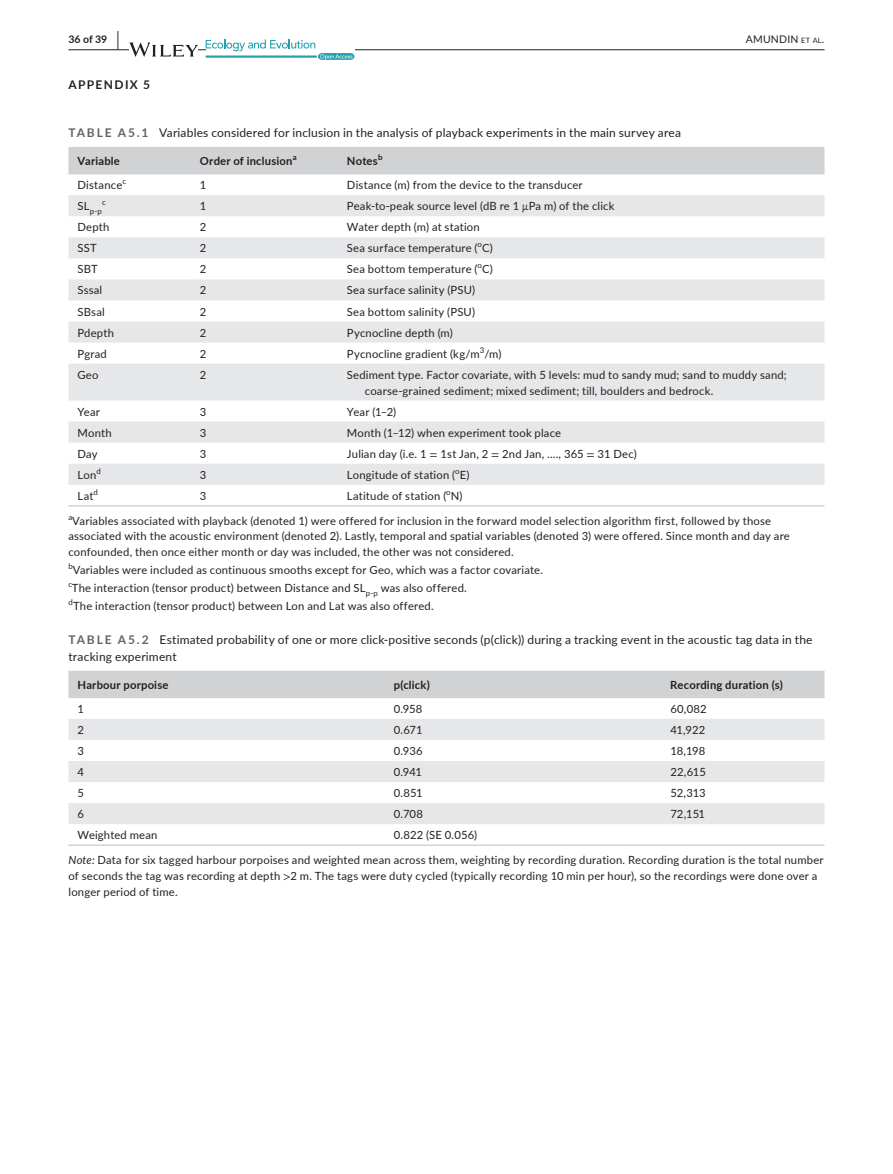
<style>
.page{position:relative;width:893px;height:1174px;background:#fff}
.page>*{position:absolute;margin:0;border:0;box-sizing:border-box;transform-origin:0 0}
.t1{font:12px/16.5px "Lato";letter-spacing:.015em;color:#231f20}
.t2{font:700 12px "Lato";letter-spacing:.115em;color:#231f20}
.t3{font:11.25px/15.8px "Lato";letter-spacing:.015em;color:#231f20}
.t4{font:700 11.25px "Lato";letter-spacing:.02em;color:#231f20}
.t5{font:10.5px "Lato";letter-spacing:.02em;color:#231f20}
.t6{font:700 10.5px "Lato";color:#231f20}
.t7{font:7.8px "Lato";color:#231f20}
.t8{font:700 7.8px "Lato";color:#231f20}
.s1{font-size:19.5px}
.s2{font-size:7.35px}
.s3{font-weight:700;color:#636366}
.s4{font-family:"STIX Two Text"}
.s5{font-style:italic}
</style>
<div class="page">
<hr style="left:68px;top:49px;width:756px;height:1px;background:#231f20">
<svg style="left:129px;top:42px;width:69px;height:15px"></svg>
<svg style="left:206px;top:39px;width:148px;height:21px"></svg>
<div style="left:68px;top:147px;width:756px;height:27px;background:#d1d2d4"></div>
<svg style="left:68px;top:195px;width:756px;height:290px;fill:#eaebec"></svg>
<hr style="left:68px;top:505px;width:123px;height:1px;background:#d1d2d4">
<hr style="left:191px;top:505px;width:147px;height:1px;background:#d1d2d4">
<hr style="left:338px;top:505px;width:486px;height:1px;background:#d1d2d4">
<div style="left:68px;top:670px;width:756px;height:28px;background:#d1d2d4"></div>
<svg style="left:68px;top:719px;width:756px;height:105px;fill:#e6e7e9"></svg>
<hr style="left:68px;top:844px;width:317px;height:2px;background:#d1d2d4">
<hr style="left:385px;top:844px;width:276px;height:2px;background:#d1d2d4">
<hr style="left:661px;top:844px;width:163px;height:2px;background:#d1d2d4">
<p class="t6" style="left:68px;top:31px;width:52px">36 of 39 <span class="s1">|</span></p>
<p class="t5" style="left:746px;top:31px;width:80px">AMUNDIN <span class="s2">et al</span>.</p>
<p class="t2" style="left:68px;top:75px;width:83px">APPENDIX 5</p>
<p class="t1" style="left:68px;top:124px;width:614px"><span class="s3">TABLE A5.1</span> Variables considered for inclusion in the analysis of playback experiments in the main survey area</p>
<p class="t4" style="left:77px;top:153px;width:44px">Variable</p>
<p class="t4" style="left:200px;top:153px;width:94px">Order of inclusion</p>
<p class="t8" style="left:293px;top:152px;width:5px">a</p>
<p class="t4" style="left:347px;top:153px;width:32px">Notes</p>
<p class="t8" style="left:378px;top:152px;width:6px">b</p>
<p class="t3" style="left:77px;top:177px;width:46px">Distance</p>
<p class="t7" style="left:123px;top:176px;width:5px">c</p>
<p class="t3" style="left:200px;top:177px;width:8px">1</p>
<p class="t3" style="left:347px;top:177px;width:237px">Distance (m) from the device to the transducer</p>
<p class="t7" style="left:77px;top:205px;width:26px"><sup>SL</sup>p-p</p>
<p class="t7" style="left:102px;top:197px;width:5px">c</p>
<p class="t3" style="left:200px;top:198px;width:8px">1</p>
<p class="t3" style="left:347px;top:198px;width:269px">Peak-to-peak source level (dB re 1 <span class="s4">µ</span>Pa m) of the click</p>
<p class="t3" style="left:77px;top:219px;width:33px">Depth</p>
<p class="t3" style="left:200px;top:219px;width:8px">2</p>
<p class="t3" style="left:347px;top:219px;width:134px">Water depth (m) at station</p>
<p class="t3" style="left:77px;top:240px;width:21px">SST</p>
<p class="t3" style="left:200px;top:240px;width:8px">2</p>
<p class="t3" style="left:347px;top:240px;width:147px">Sea surface temperature ( C)</p>
<p class="t7" style="left:477px;top:239px;width:6px">o</p>
<p class="t7" style="left:477px;top:260px;width:6px">o</p>
<p class="t3" style="left:77px;top:261px;width:22px">SBT</p>
<p class="t3" style="left:200px;top:261px;width:8px">2</p>
<p class="t3" style="left:347px;top:261px;width:147px">Sea bottom temperature ( C)</p>
<p class="t3" style="left:77px;top:282px;width:26px">Sssal</p>
<p class="t3" style="left:200px;top:282px;width:8px">2</p>
<p class="t3" style="left:347px;top:282px;width:130px">Sea surface salinity (PSU)</p>
<p class="t3" style="left:77px;top:303px;width:29px">SBsal</p>
<p class="t3" style="left:200px;top:303px;width:8px">2</p>
<p class="t3" style="left:347px;top:303px;width:130px">Sea bottom salinity (PSU)</p>
<p class="t3" style="left:77px;top:324px;width:38px">Pdepth</p>
<p class="t3" style="left:200px;top:324px;width:8px">2</p>
<p class="t3" style="left:347px;top:324px;width:107px">Pycnocline depth (m)</p>
<p class="t3" style="left:77px;top:345px;width:31px">Pgrad</p>
<p class="t3" style="left:200px;top:345px;width:8px">2</p>
<p class="t3" style="left:347px;top:345px;width:156px">Pycnocline gradient (kg/m /m)</p>
<p class="t7" style="left:480px;top:344px;width:6px">3</p>
<p class="t3" style="left:77px;top:366px;width:23px">Geo</p>
<p class="t3" style="left:200px;top:366px;width:8px">2</p>
<p class="t3" style="left:365px;top:366px;width:423px;text-indent:-18px">Sediment type. Factor covariate, with 5 levels: mud to sandy mud; sand to muddy sand; coarse-grained sediment; mixed sediment; till, boulders and bedrock.</p>
<p class="t3" style="left:77px;top:403px;width:24px">Year</p>
<p class="t3" style="left:200px;top:403px;width:8px">3</p>
<p class="t3" style="left:347px;top:403px;width:51px">Year (1–2)</p>
<p class="t3" style="left:77px;top:424px;width:36px">Month</p>
<p class="t3" style="left:200px;top:424px;width:8px">3</p>
<p class="t3" style="left:347px;top:424px;width:216px">Month (1–12) when experiment took place</p>
<p class="t3" style="left:77px;top:445px;width:22px">Day</p>
<p class="t3" style="left:200px;top:445px;width:8px">3</p>
<p class="t3" style="left:347px;top:445px;width:291px">Julian day (i.e. 1 <span class="s4">=</span> 1st Jan, 2 <span class="s4">=</span> 2nd Jan, …., 365 <span class="s4">=</span> 31 Dec)</p>
<p class="t3" style="left:77px;top:466px;width:20px">Lon</p>
<p class="t7" style="left:97px;top:465px;width:6px">d</p>
<p class="t3" style="left:200px;top:466px;width:8px">3</p>
<p class="t3" style="left:347px;top:466px;width:124px">Longitude of station ( E)</p>
<p class="t7" style="left:455px;top:465px;width:6px">o</p>
<p class="t3" style="left:77px;top:487px;width:17px">Lat</p>
<p class="t7" style="left:94px;top:486px;width:6px">d</p>
<p class="t3" style="left:200px;top:487px;width:8px">3</p>
<p class="t3" style="left:347px;top:487px;width:117px">Latitude of station ( N)</p>
<p class="t7" style="left:446px;top:486px;width:6px">o</p>
<p class="t7" style="left:68px;top:511px;width:5px">a</p>
<p class="t3" style="left:68px;top:512px;width:723px;text-indent:4px">Variables associated with playback (denoted 1) were offered for inclusion in the forward model selection algorithm first, followed by those associated with the acoustic environment (denoted 2). Lastly, temporal and spatial variables (denoted 3) were offered. Since month and day are confounded, then once either month or day was included, the other was not considered.</p>
<p class="t7" style="left:68px;top:560px;width:6px">b</p>
<p class="t3" style="left:73px;top:561px;width:472px">Variables were included as continuous smooths except for Geo, which was a factor covariate.</p>
<p class="t7" style="left:68px;top:578px;width:5px">c</p>
<p class="t3" style="left:72px;top:579px;width:397px">The interaction (tensor product) between Distance and SL<sub>p-p</sub> was also offered.</p>
<p class="t7" style="left:68px;top:596px;width:6px">d</p>
<p class="t3" style="left:73px;top:597px;width:362px">The interaction (tensor product) between Lon and Lat was also offered.</p>
<p class="t1" style="left:68px;top:631px;width:746px"><span class="s3">TABLE A5. 2</span> Estimated probability of one or more click-positive seconds (p(click)) during a tracking event in the acoustic tag data in the tracking experiment</p>
<p class="t4" style="left:77px;top:676px;width:93px">Harbour porpoise</p>
<p class="t4" style="left:394px;top:676px;width:38px">p(click)</p>
<p class="t4" style="left:670px;top:676px;width:114px">Recording duration (s)</p>
<p class="t3" style="left:77px;top:700px;width:8px">1</p>
<p class="t3" style="left:394px;top:700px;width:30px">0.958</p>
<p class="t3" style="left:670px;top:700px;width:38px">60,082</p>
<p class="t3" style="left:77px;top:721px;width:8px">2</p>
<p class="t3" style="left:394px;top:721px;width:30px">0.671</p>
<p class="t3" style="left:670px;top:721px;width:37px">41,922</p>
<p class="t3" style="left:77px;top:742px;width:8px">3</p>
<p class="t3" style="left:394px;top:742px;width:31px">0.936</p>
<p class="t3" style="left:670px;top:742px;width:36px">18,198</p>
<p class="t3" style="left:78px;top:763px;width:8px">4</p>
<p class="t3" style="left:394px;top:763px;width:30px">0.941</p>
<p class="t3" style="left:670px;top:763px;width:37px">22,615</p>
<p class="t3" style="left:78px;top:784px;width:8px">5</p>
<p class="t3" style="left:394px;top:784px;width:30px">0.851</p>
<p class="t3" style="left:670px;top:784px;width:37px">52,313</p>
<p class="t3" style="left:78px;top:805px;width:8px">6</p>
<p class="t3" style="left:394px;top:805px;width:31px">0.708</p>
<p class="t3" style="left:670px;top:805px;width:36px">72,151</p>
<p class="t3" style="left:78px;top:827px;width:81px">Weighted mean</p>
<p class="t3" style="left:394px;top:827px;width:85px">0.822 (SE 0.056)</p>
<p class="t3" style="left:69px;top:851px;width:757px"><span class="s5">Note:</span> Data for six tagged harbour porpoises and weighted mean across them, weighting by recording duration. Recording duration is the total number of seconds the tag was recording at depth <span class="s4">&gt;</span>2 m. The tags were duty cycled (typically recording 10 min per hour), so the recordings were done over a longer period of time.</p>
</div>
